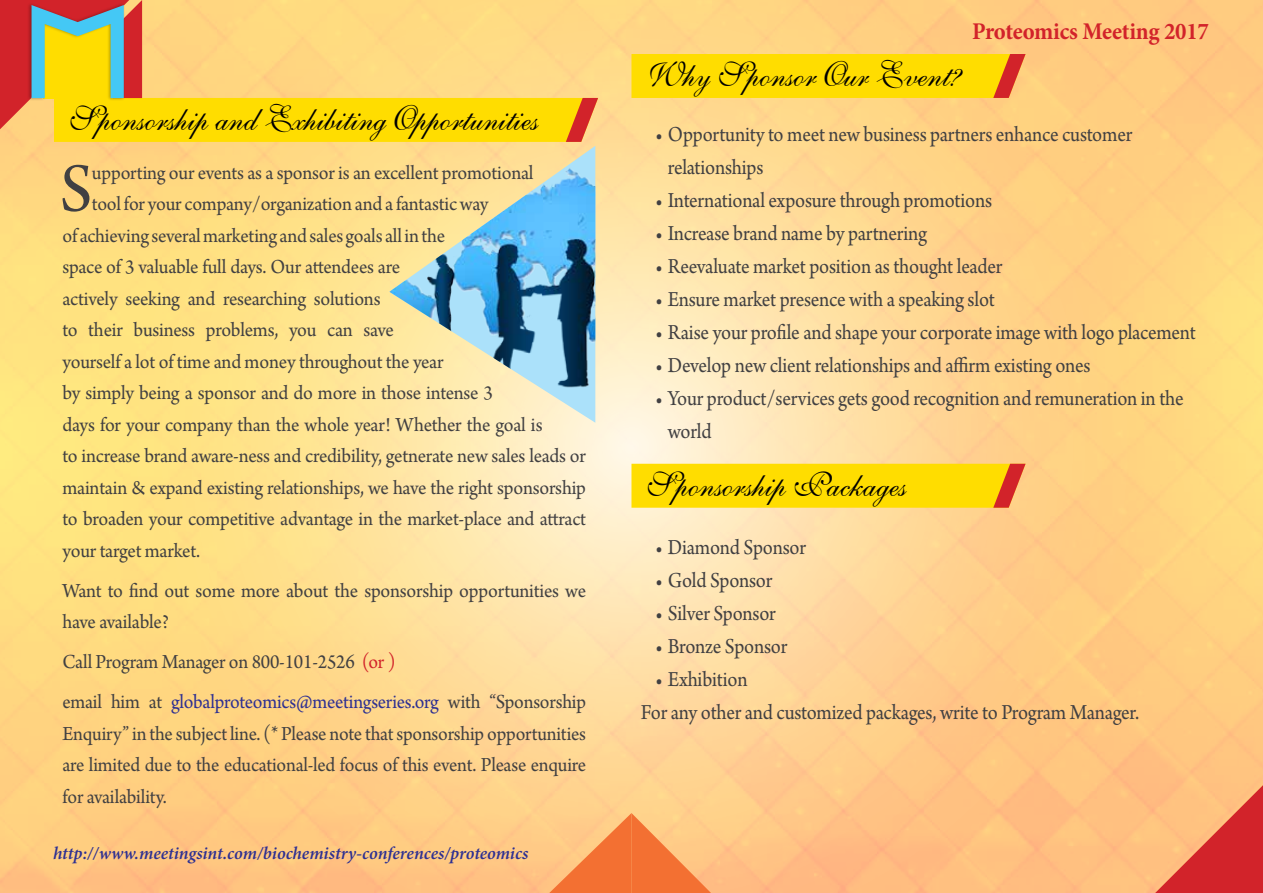
<style>
.page{position:relative;width:1263px;height:893px;background:#fff}
.page>*{position:absolute;margin:0;border:0;box-sizing:border-box;transform-origin:0 0}
.t1{font:72px "Arno Pro";color:#414042;scale:.95 1}
.t2{font:34.2px "English 111 Presto BT";color:#000}
.t3{font:700 24px "Minion Pro";letter-spacing:-.01em;color:#d2232a;scale:.95 1}
.t4{font:22.5px/33px "Arno Pro";letter-spacing:-.01em;color:#414042;scale:.91 1}
.t5{font:21px/31.5px "Arno Pro";letter-spacing:-.01em;color:#414042;scale:.95 1}
.t6{font:21px/31.5px "Arno Pro";letter-spacing:-.01em;color:#414042;scale:.94 1}
.t7{font:italic 600 18px "Minion Pro";letter-spacing:-.005em;color:#2e3092}
.s1{color:#d2232a}
.s2{color:#2e3092}
</style>
<div class="page">
<img style="left:0;top:0;width:1263px;height:893px">
<svg style="left:389px;top:146px;width:206px;height:277px;background:#f7e5b1"></svg>
<img style="left:389px;top:162px;width:206px;height:231px">
<div style="left:631px;top:54px;width:394px;height:44px;background:#fd0"></div>
<svg style="left:631px;top:464px;width:394px;height:44px;background:#fdd505"></svg>
<svg style="left:0;top:0;width:598px;height:142px;background:#f3c955"></svg>
<svg style="left:549px;top:813px;width:162px;height:80px;background:#f89d5d"></svg>
<svg style="left:1155px;top:785px;width:108px;height:108px;background:#e87255"></svg>
<h2 class="t2" style="left:69px;top:98px;width:471px">Sponsorship and Exhibiting Opportunities</h2>
<h1 class="t1" style="left:60px;top:148px;width:36px">S</h1>
<p class="t5" style="left:92px;top:158px;width:466px">upporting our events as a sponsor is an excellent promotional</p>
<p class="t5" style="left:92px;top:189px;width:419px">tool for your company/organization and a fantastic way</p>
<p class="t5" style="left:63px;top:221px;width:404px">of achieving several marketing and sales goals all in the</p>
<p class="t5" style="left:63px;top:252px;width:357px">space of 3 valuable full days. Our attendees are</p>
<p class="t5" style="left:63px;top:284px;width:336px">actively seeking and researching solutions</p>
<p class="t5" style="left:63px;top:315px;width:350px">to their business problems, you can save</p>
<p class="t5" style="left:63px;top:347px;width:403px">yourself a lot of time and money throughout the year</p>
<p class="t5" style="left:63px;top:378px;width:455px">by simply being a sponsor and do more in those intense 3</p>
<p class="t5" style="left:63px;top:410px;width:507px">days for your company than the whole year! Whether the goal is</p>
<p class="t5" style="left:63px;top:441px;width:553px">to increase brand aware-ness and credibility, getnerate new sales leads or</p>
<p class="t5" style="left:63px;top:473px;width:552px">maintain &amp; expand existing relationships, we have the right sponsorship</p>
<p class="t5" style="left:63px;top:504px;width:553px">to broaden your competitive advantage in the market-place and attract</p>
<p class="t5" style="left:63px;top:536px;width:146px">your target market.</p>
<p class="t5" style="left:63px;top:576px;width:553px">Want to find out some more about the sponsorship opportunities we have available?</p>
<p class="t6" style="left:63px;top:643px;width:558px;line-height:40px">Call Program Manager on 800-101-2526 <span class="s1">(or )<br></span>email him at <span class="s2">globalproteomics@meetingseries.org</span> with “Sponsorship</p>
<p class="t6" style="left:63px;top:719px;width:558px;text-align:justify">Enquiry” in the subject line. (* Please note that sponsorship opportunities are limited due to the educational-led focus of this event. Please enquire for availability.</p>
<p class="t7" style="left:53px;top:841px;width:477px">http://www.meetingsint.com/biochemistry-conferences/proteomics</p>
<h2 class="t2" style="left:646px;top:54px;width:317px">Why Sponsor Our Event?</h2>
<p class="t3" style="left:972px;top:14px;width:251px">Proteomics Meeting 2017</p>
<p class="t4" style="left:668px;top:118px;width:512px;text-indent:-13px">• Opportunity to meet new business partners enhance customer relationships</p>
<p class="t4" style="left:655px;top:184px;width:372px">• International exposure through promotions</p>
<p class="t4" style="left:655px;top:217px;width:300px">• Increase brand name by partnering</p>
<p class="t4" style="left:655px;top:250px;width:383px">• Reevaluate market position as thought leader</p>
<p class="t4" style="left:655px;top:284px;width:375px">• Ensure market presence with a speaking slot</p>
<p class="t4" style="left:655px;top:317px;width:596px">• Raise your profile and shape your corporate image with logo placement</p>
<p class="t4" style="left:655px;top:350px;width:480px">• Develop new client relationships and affirm existing ones</p>
<p class="t4" style="left:668px;top:383px;width:568px;text-indent:-13px">• Your product/services gets good recognition and remuneration in the world</p>
<h2 class="t2" style="left:646px;top:463px;width:262px">Sponsorship Packages</h2>
<p class="t4" style="left:655px;top:532px;width:167px">• Diamond Sponsor</p>
<p class="t4" style="left:655px;top:565px;width:130px">• Gold Sponsor</p>
<p class="t4" style="left:655px;top:598px;width:134px">• Silver Sponsor</p>
<p class="t4" style="left:655px;top:631px;width:147px">• Bronze Sponsor</p>
<p class="t4" style="left:641px;top:664px;width:549px;text-indent:14px">• Exhibition<br>For any other and customized packages, write to Program Manager.</p>
</div>
